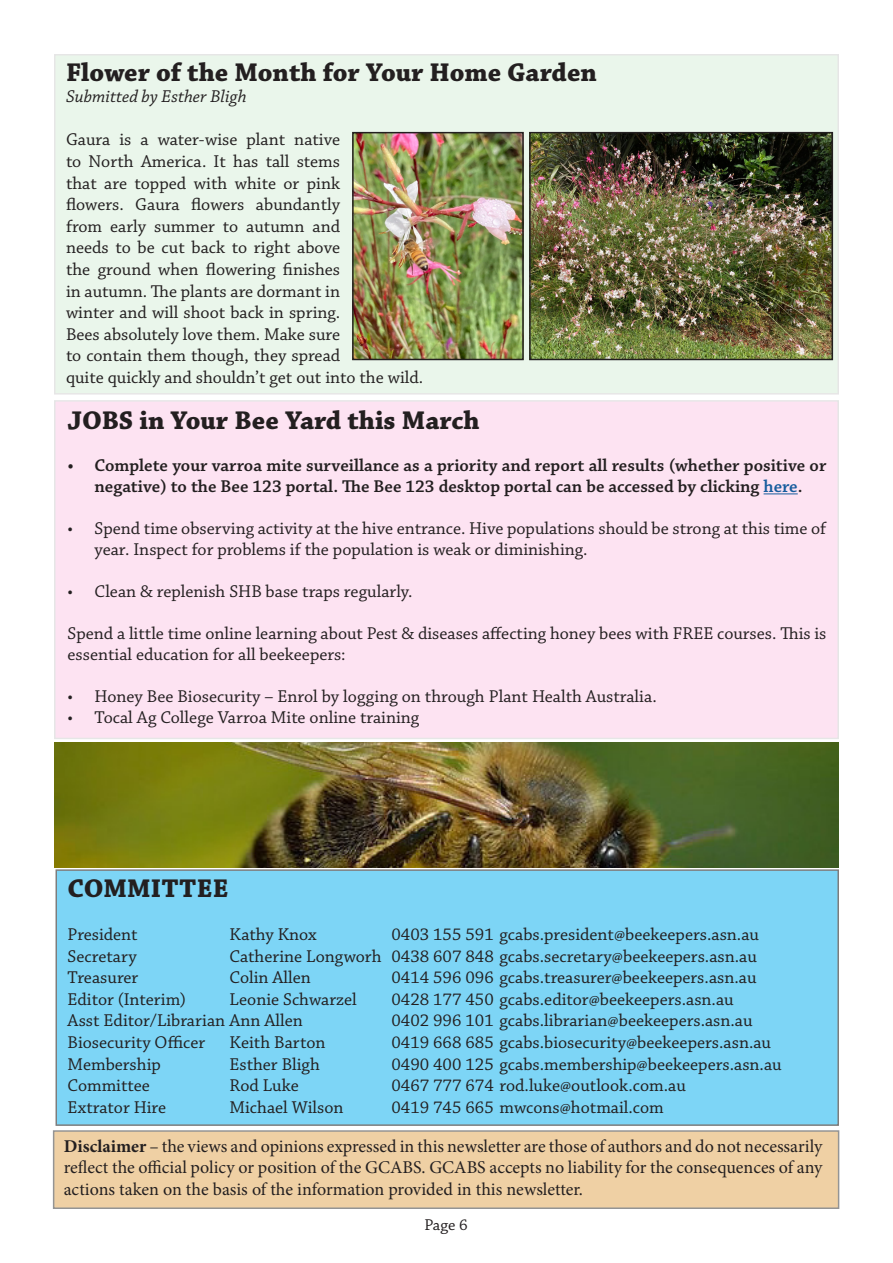
<style>
.page{position:relative;width:893px;height:1263px;background:#fff}
.page>*{position:absolute;margin:0;border:0;box-sizing:border-box;transform-origin:0 0}
.t1{font:700 27px "Chaparral Pro";color:#231f20}
.t2{font:18px/21.6px "Chaparral Pro";color:#231f20}
.t3{font:18px/21.6px "Minion Pro";color:#231f20;text-align:justify}
.t4{font:600 18px/21px "Chaparral Pro";color:#231f20;text-align:center}
.t5{font:italic 18px "Chaparral Pro";color:#231f20}
.t6{font:16.5px "Chaparral Pro";color:#231f20}
.s1{color:#175d9e}
.s2{font-weight:700}
</style>
<div class="page">
<div style="left:55px;top:55px;width:783px;height:339px;background:#eaf6eb"></div>
<div style="left:53px;top:1130px;width:786px;height:79px;background:#efd0a4"></div>
<div style="left:56px;top:869px;width:783px;height:257px;background:#7dd5f6"></div>
<div style="left:55px;top:401px;width:783px;height:337px;background:#fde3f2"></div>
<hr style="left:764px;top:493px;width:34px;height:1px;background:#175d9e">
<img style="left:532px;top:135px;width:298px;height:222px">
<div style="left:529px;top:132px;width:304px;height:228px;border:2px solid #231f20"></div>
<img style="left:355px;top:135px;width:166px;height:222px">
<div style="left:352px;top:132px;width:172px;height:228px;border:2px solid #231f20"></div>
<img style="left:54px;top:742px;width:785px;height:125px">
<p class="t1" style="left:66px;top:56px;width:532px">Flower of the Month for Your Home Garden</p>
<p class="t5" style="left:66px;top:87px;width:182px">Submitted by Esther Bligh</p>
<p class="t2" style="left:66px;top:130px;width:359px">Gaura is a water-wise plant native<br>to North America. It has tall stems<br>that are topped with white or pink<br>flowers. Gaura flowers abundantly<br>from early summer to autumn and<br>needs to be cut back to right above<br>the ground when flowering finishes<br>in autumn. The plants are dormant in<br>winter and will shoot back in spring.<br>Bees absolutely love them. Make sure<br>to contain them though, they spread<br>quite quickly and shouldn’t get out into the wild.</p>
<p class="t1" style="left:68px;top:405px;width:414px">JOBS in Your Bee Yard this March</p>
<p class="t4" style="left:68px;top:455px;width:760px">• Complete your varroa mite surveillance as a priority and report all results (whether positive or negative) to the Bee 123 portal. The Bee 123 desktop portal can be accessed by clicking <span class="s1">here</span>.</p>
<p class="t2" style="left:94px;top:519px;width:733px;line-height:21px;text-indent:-27px">• Spend time observing activity at the hive entrance. Hive populations should be strong at this time of year. Inspect for problems if the population is weak or diminishing.</p>
<p class="t2" style="left:68px;top:581px;width:347px">• Clean &amp; replenish SHB base traps regularly.</p>
<p class="t2" style="left:68px;top:624px;width:760px;line-height:21px">Spend a little time online learning about Pest &amp; diseases affecting honey bees with FREE courses. This is essential education for all beekeepers:</p>
<p class="t2" style="left:68px;top:686px;width:591px">• Honey Bee Biosecurity – Enrol by logging on through Plant Health Australia.</p>
<p class="t2" style="left:68px;top:707px;width:353px">• Tocal Ag College Varroa Mite online training</p>
<p class="t1" style="left:68px;top:872px;width:162px">COMMITTEE</p>
<p class="t2" style="left:68px;top:924px;width:72px">President</p>
<p class="t2" style="left:230px;top:924px;width:89px">Kathy Knox</p>
<p class="t2" style="left:392px;top:924px;width:369px">0403 155 591 gcabs.president@beekeepers.asn.au</p>
<p class="t2" style="left:68px;top:946px;width:71px">Secretary</p>
<p class="t2" style="left:230px;top:946px;width:529px">Catherine Longworh 0438 607 848 gcabs.secretary@beekeepers.asn.au</p>
<p class="t2" style="left:68px;top:967px;width:72px">Treasurer</p>
<p class="t2" style="left:230px;top:967px;width:83px">Colin Allen</p>
<p class="t2" style="left:392px;top:967px;width:366px">0414 596 096 gcabs.treasurer@beekeepers.asn.au</p>
<p class="t2" style="left:68px;top:989px;width:120px">Editor (Interim)</p>
<p class="t2" style="left:230px;top:989px;width:129px">Leonie Schwarzel</p>
<p class="t2" style="left:392px;top:989px;width:344px">0428 177 450 gcabs.editor@beekeepers.asn.au</p>
<p class="t2" style="left:68px;top:1010px;width:237px">Asst Editor/Librarian Ann Allen</p>
<p class="t2" style="left:392px;top:1010px;width:363px">0402 996 101 gcabs.librarian@beekeepers.asn.au</p>
<p class="t2" style="left:68px;top:1032px;width:139px">Biosecurity Officer</p>
<p class="t2" style="left:230px;top:1032px;width:97px">Keith Barton</p>
<p class="t2" style="left:392px;top:1032px;width:381px">0419 668 685 gcabs.biosecurity@beekeepers.asn.au</p>
<p class="t2" style="left:68px;top:1054px;width:95px">Membership</p>
<p class="t2" style="left:230px;top:1054px;width:92px">Esther Bligh</p>
<p class="t2" style="left:392px;top:1054px;width:392px">0490 400 125 gcabs.membership@beekeepers.asn.au</p>
<p class="t2" style="left:68px;top:1075px;width:84px">Committee</p>
<p class="t2" style="left:230px;top:1075px;width:71px">Rod Luke</p>
<p class="t2" style="left:392px;top:1075px;width:296px">0467 777 674 rod.luke@outlook.com.au</p>
<p class="t2" style="left:68px;top:1097px;width:100px">Extrator Hire</p>
<p class="t2" style="left:230px;top:1097px;width:115px">Michael Wilson</p>
<p class="t2" style="left:392px;top:1097px;width:274px">0419 745 665 mwcons@hotmail.com</p>
<p class="t3" style="left:64px;top:1135px;width:760px"><span class="s2">Disclaimer</span> – the views and opinions expressed in this newsletter are those of authors and do not necessarily reflect the official policy or position of the GCABS. GCABS accepts no liability for the consequences of any actions taken on the basis of the information provided in this newsletter.</p>
<p class="t6" style="left:424px;top:1215px;width:45px">Page 6</p>
</div>
